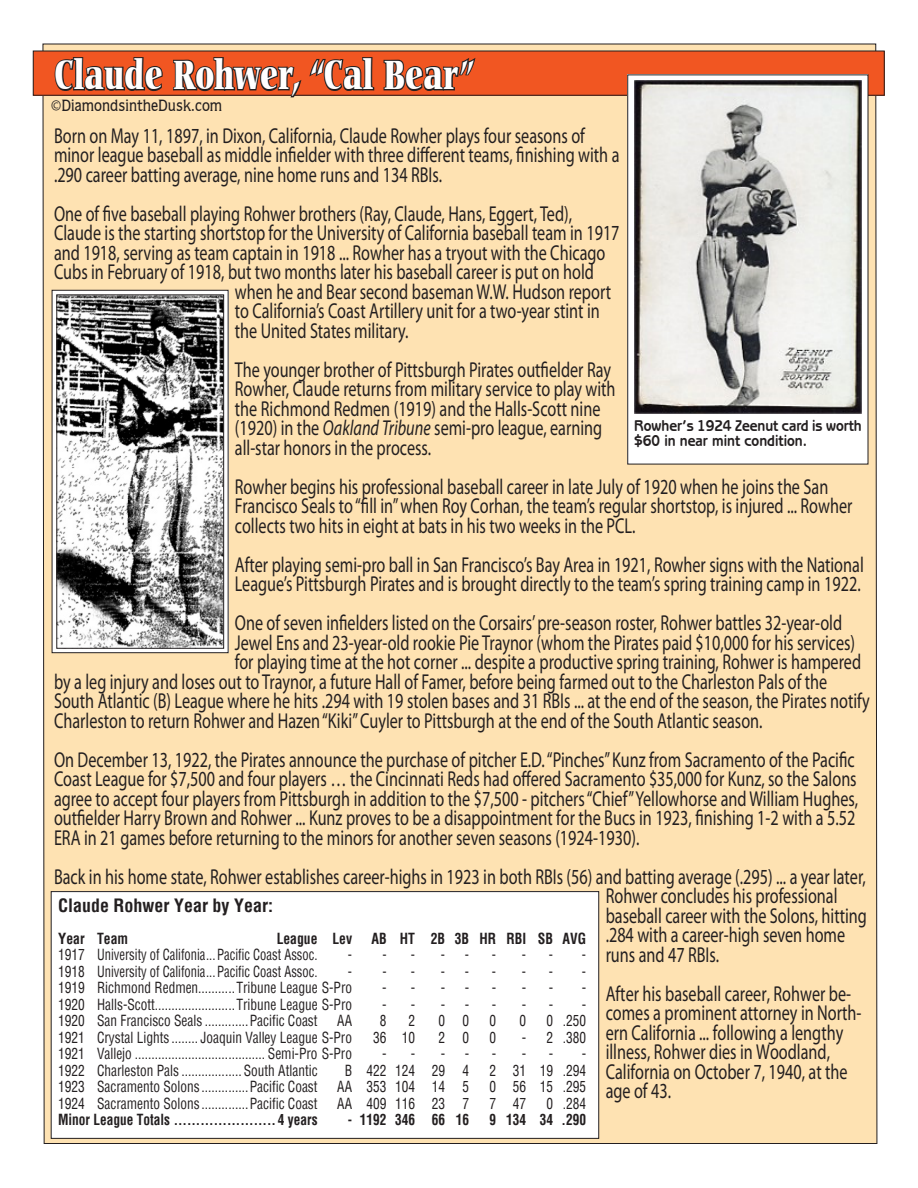
<style>
.page{position:relative;width:918px;height:1188px;background:#fff}
.page>*{position:absolute;margin:0;border:0;box-sizing:border-box;transform-origin:0 0}
.t1{font:900 43.8px "Carmina BT";color:#fff;scale:.67 1}
.t2{font:21.6px/19.5px "Myriad Pro";color:#231f20;scale:.75 1}
.t3{font:700 condensed 18px "Helvetica";color:#231f20}
.t4{font:500 16.5px "Quorum IT Cby BT";color:#231f20;scale:.91 1}
.t5{font:700 15.6px/15px "Benguiat Gothic IT Cby BT";color:#231f20;scale:.91 1}
.t6{font:condensed 15px "Helvetica";color:#231f20;scale:.89 1}
.t7{font:700 condensed 15px "Helvetica";color:#231f20;scale:.89 1}
.t8{font:700 condensed 15px "Helvetica";color:#231f20;scale:.91 1}
.t9{font:condensed 15px "Helvetica";color:#231f20;scale:.84 1}
.t10{font:700 condensed 15px "Helvetica";color:#231f20}
.s1{font-style:italic}
.s2{font-family:"Myriad Pro";font-weight:400}
</style>
<div class="page">
<div style="left:42px;top:43px;width:836px;height:1101px;background:#fee2b2"></div>
<div style="left:33px;top:51px;width:851px;height:44px;background:#f15622"></div>
<div style="left:33px;top:51px;width:852px;height:45px;border:1px solid #231f20"></div>
<div style="left:51px;top:892px;width:548px;height:246px;background:#fff"></div>
<div style="left:51px;top:891px;width:548px;height:248px;border:1px solid #231f20"></div>
<svg style="left:54px;top:57px;width:109px;height:35px"></svg>
<svg style="left:172px;top:57px;width:203px;height:42px"></svg>
<svg style="left:383px;top:58px;width:93px;height:34px"></svg>
<div style="left:628px;top:75px;width:240px;height:389px;background:#fff"></div>
<div style="left:627px;top:75px;width:241px;height:389px;border:1px solid #231f20"></div>
<img style="left:634px;top:81px;width:228px;height:333px">
<svg style="left:54px;top:292px;width:172px;height:359px"></svg>
<div style="left:52px;top:290px;width:176px;height:363px;border:1px solid #231f20"></div>
<img style="left:58px;top:296px;width:164px;height:351px">
<div style="left:56px;top:294px;width:168px;height:355px;border:1px solid #231f20"></div>
<p class="t1" style="left:55px;top:49px;width:628px">Claude Rohwer, “Cal Bear”</p>
<p class="t2" style="left:54px;top:125px;width:756px">Born on May 11, 1897, in Dixon, California, Claude Rowher plays four seasons of minor league baseball as middle infielder with three different teams, finishing with a .290 career batting average, nine home runs and 134 RBIs.</p>
<p class="t2" style="left:54px;top:203px;width:692px">One of five baseball playing Rohwer brothers (Ray, Claude, Hans, Eggert, Ted),</p>
<p class="t2" style="left:54px;top:223px;width:756px">Claude is the starting shortstop for the University of California baseball team in 1917</p>
<p class="t2" style="left:54px;top:242px;width:737px">and 1918, serving as team captain in 1918 ... Rowher has a tryout with the Chicago</p>
<p class="t2" style="left:54px;top:262px;width:721px">Cubs in February of 1918, but two months later his baseball career is put on hold</p>
<p class="t2" style="left:235px;top:281px;width:503px">when he and Bear second baseman W.W. Hudson report</p>
<p class="t2" style="left:235px;top:301px;width:488px">to California’s Coast Artillery unit for a two-year stint in</p>
<p class="t2" style="left:235px;top:320px;width:233px">the United States military.</p>
<p class="t2" style="left:235px;top:359px;width:509px">The younger brother of Pittsburgh Pirates outfielder Ray Rowher, Claude returns from military service to play with the Richmond Redmen (1919) and the Halls-Scott nine (1920) in the <span class="s1">Oakland Tribune</span> semi-pro league, earning all-star honors in the process.</p>
<p class="t2" style="left:235px;top:476px;width:825px">Rowher begins his professional baseball career in late July of 1920 when he joins the San<br>Francisco Seals to “fill in” when Roy Corhan, the team’s regular shortstop, is injured ... Rowher collects two hits in eight at bats in his two weeks in the PCL.</p>
<p class="t2" style="left:235px;top:554px;width:840px">After playing semi-pro ball in San Francisco’s Bay Area in 1921, Rowher signs with the National<br>League’s Pittsburgh Pirates and is brought directly to the team’s spring training camp in 1922.</p>
<p class="t2" style="left:235px;top:613px;width:811px">One of seven infielders listed on the Corsairs’ pre-season roster, Rohwer battles 32-year-old</p>
<p class="t2" style="left:235px;top:632px;width:829px">Jewel Ens and 23-year-old rookie Pie Traynor (whom the Pirates paid $10,000 for his services)</p>
<p class="t2" style="left:235px;top:652px;width:837px">for playing time at the hot corner ... despite a productive spring training, Rohwer is hampered</p>
<p class="t2" style="left:54px;top:671px;width:1033px">by a leg injury and loses out to Traynor, a future Hall of Famer, before being farmed out to the Charleston Pals of the</p>
<p class="t2" style="left:54px;top:691px;width:1089px">South Atlantic (B) League where he hits .294 with 19 stolen bases and 31 RBIs ... at the end of the season, the Pirates notify</p>
<p class="t2" style="left:54px;top:710px;width:946px">Charleston to return Rohwer and Hazen “Kiki” Cuyler to Pittsburgh at the end of the South Atlantic season.</p>
<p class="t2" style="left:54px;top:749px;width:1074px">On December 13, 1922, the Pirates announce the purchase of pitcher E.D. “Pinches” Kunz from Sacramento of the Pacific Coast League for $7,500 and four players … the Cincinnati Reds had offered Sacramento $35,000 for Kunz, so the Salons agree to accept four players from Pittsburgh in addition to the $7,500 - pitchers “Chief” Yellowhorse and William Hughes, outfielder Harry Brown and Rohwer ... Kunz proves to be a disappointment for the Bucs in 1923, finishing 1-2 with a 5.52<br>ERA in 21 games before returning to the minors for another seven seasons (1924-1930).</p>
<p class="t2" style="left:606px;top:866px;width:350px;text-indent:-552px">Back in his home state, Rohwer establishes career-highs in 1923 in both RBIs (56) and batting average (.295) ... a year later, Rohwer concludes his professional baseball career with the Solons, hitting .284 with a career-high seven home runs and 47 RBIs.</p>
<p class="t2" style="left:606px;top:983px;width:343px">After his baseball career, Rohwer be&shy;comes a prominent attorney in North&shy;ern California ... following a lengthy illness, Rohwer dies in Woodland,<br>California on October 7, 1940, at the age of 43.</p>
<p class="t4" style="left:51px;top:95px;width:189px"><span class="s2">©</span>DiamondsintheDusk.com</p>
<p class="t5" style="left:634px;top:418px;width:251px">Rowher’s 1924 Zeenut card is worth $60 in near mint condition.</p>
<p class="t3" style="left:58px;top:894px;width:217px">Claude Rohwer Year by Year:</p>
<p class="t10" style="left:58px;top:928px;width:72px">Year Team</p>
<p class="t8" style="left:277px;top:928px;width:84px">League Lev</p>
<p class="t8" style="left:371px;top:928px;width:237px">AB HT 2B 3B HR RBI SB AVG</p>
<p class="t6" style="left:58px;top:945px;width:293px">1917 University of Califonia...Pacific Coast Assoc.</p>
<p class="t9" style="left:348px;top:945px;width:48px">- -</p>
<p class="t9" style="left:411px;top:945px;width:42px">- -</p>
<p class="t9" style="left:465px;top:945px;width:39px">- -</p>
<p class="t9" style="left:522px;top:945px;width:39px">- -</p>
<p class="t9" style="left:582px;top:945px;width:6px">-</p>
<p class="t6" style="left:58px;top:961px;width:293px">1918 University of Califonia...Pacific Coast Assoc.</p>
<p class="t9" style="left:348px;top:961px;width:48px">- -</p>
<p class="t9" style="left:411px;top:961px;width:42px">- -</p>
<p class="t9" style="left:465px;top:961px;width:39px">- -</p>
<p class="t9" style="left:522px;top:961px;width:39px">- -</p>
<p class="t9" style="left:582px;top:961px;width:6px">-</p>
<p class="t6" style="left:58px;top:978px;width:332px">1919 Richmond Redmen...........Tribune League S-Pro</p>
<p class="t6" style="left:382px;top:978px;width:39px">- -</p>
<p class="t6" style="left:441px;top:978px;width:33px">- -</p>
<p class="t6" style="left:492px;top:978px;width:40px">- -</p>
<p class="t6" style="left:549px;top:978px;width:44px">- -</p>
<p class="t6" style="left:58px;top:994px;width:332px">1920 Halls-Scott........................Tribune League S-Pro</p>
<p class="t6" style="left:382px;top:994px;width:39px">- -</p>
<p class="t6" style="left:441px;top:994px;width:33px">- -</p>
<p class="t6" style="left:492px;top:994px;width:40px">- -</p>
<p class="t6" style="left:549px;top:994px;width:44px">- -</p>
<p class="t6" style="left:58px;top:1011px;width:293px">1920 San Francisco Seals .............Pacific Coast</p>
<p class="t6" style="left:337px;top:1011px;width:18px">AA</p>
<p class="t6" style="left:380px;top:1011px;width:9px">8</p>
<p class="t6" style="left:408px;top:1011px;width:9px">2</p>
<p class="t6" style="left:438px;top:1011px;width:36px">0 0</p>
<p class="t6" style="left:489px;top:1011px;width:9px">0</p>
<p class="t6" style="left:519px;top:1011px;width:9px">0</p>
<p class="t6" style="left:546px;top:1011px;width:46px">0 .250</p>
<p class="t6" style="left:58px;top:1027px;width:332px">1921 Crystal Lights ........ Joaquin Valley League S-Pro</p>
<p class="t6" style="left:373px;top:1027px;width:49px">36 10</p>
<p class="t6" style="left:438px;top:1027px;width:36px">2 0</p>
<p class="t6" style="left:489px;top:1027px;width:9px">0</p>
<p class="t6" style="left:522px;top:1027px;width:74px">- 2 .380</p>
<p class="t6" style="left:58px;top:1044px;width:332px">1921 Vallejo ....................................... Semi-Pro S-Pro</p>
<p class="t6" style="left:382px;top:1044px;width:39px">- -</p>
<p class="t6" style="left:441px;top:1044px;width:33px">- -</p>
<p class="t6" style="left:492px;top:1044px;width:40px">- -</p>
<p class="t6" style="left:549px;top:1044px;width:44px">- -</p>
<p class="t6" style="left:58px;top:1060px;width:293px">1922 Charleston Pals .................. South Atlantic</p>
<p class="t6" style="left:345px;top:1060px;width:141px">B 422 124 29 4</p>
<p class="t6" style="left:489px;top:1060px;width:110px">2 31 19 .294</p>
<p class="t6" style="left:58px;top:1077px;width:293px">1923 Sacramento Solons ..............Pacific Coast</p>
<p class="t6" style="left:337px;top:1077px;width:150px">AA 353 104 14 5</p>
<p class="t6" style="left:489px;top:1077px;width:110px">0 56 15 .295</p>
<p class="t6" style="left:58px;top:1093px;width:293px">1924 Sacramento Solons ..............Pacific Coast</p>
<p class="t6" style="left:337px;top:1093px;width:150px">AA 409 116 23 7</p>
<p class="t6" style="left:489px;top:1093px;width:43px">7 47</p>
<p class="t6" style="left:546px;top:1093px;width:46px">0 .284</p>
<p class="t7" style="left:58px;top:1110px;width:293px">Minor League Totals ....................... 4 years</p>
<p class="t7" style="left:348px;top:1110px;width:138px">- 1192 346 66 16</p>
<p class="t7" style="left:489px;top:1110px;width:110px">9 134 34 .290</p>
</div>
